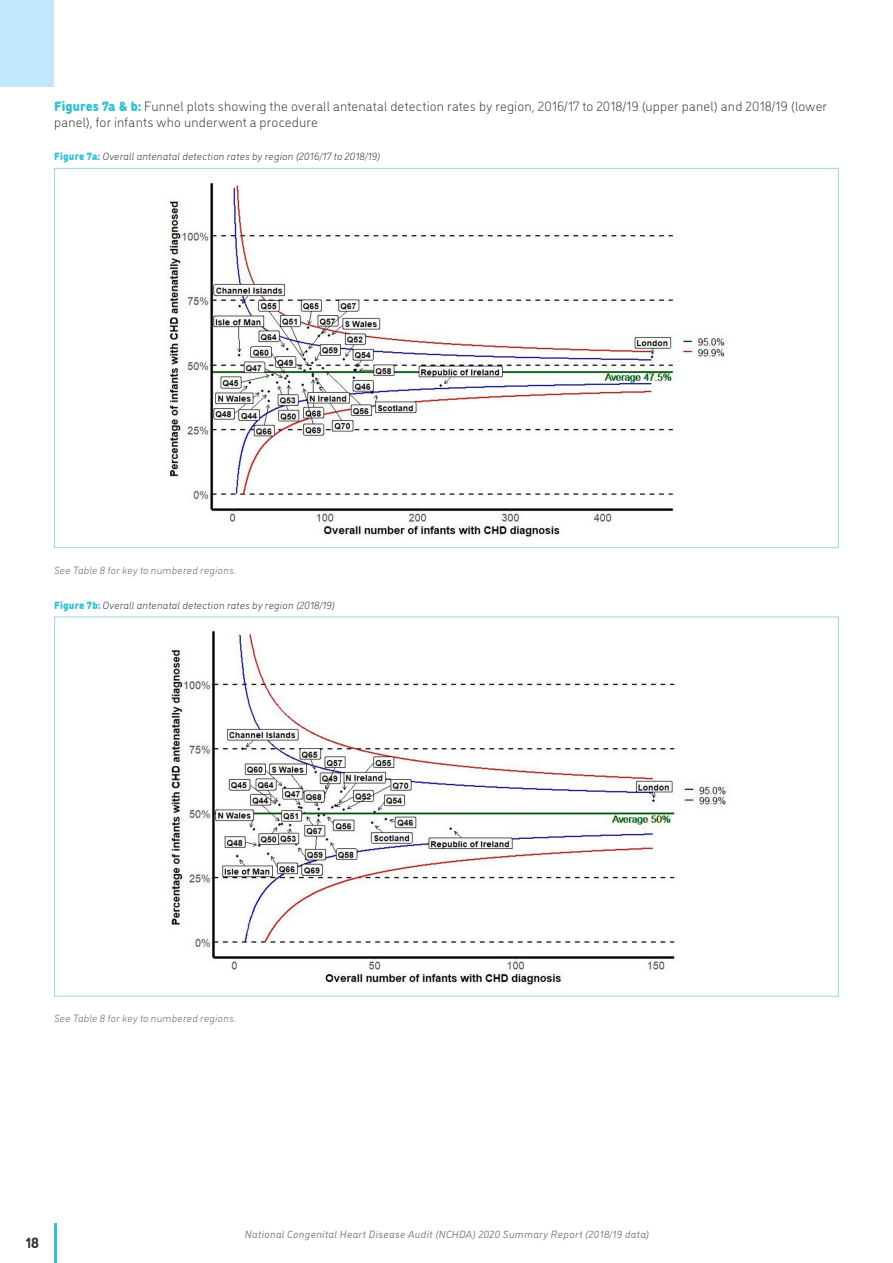
<style>
.page{position:relative;width:893px;height:1263px;background:#fff}
.page>*{position:absolute;margin:0;border:0;box-sizing:border-box;transform-origin:0 0}
.t1{font:700 15px "DI Nosaur";color:#363536}
.Figures{font:300 13.5px/16.5px "DI Nosaur";letter-spacing:.01em;color:#363536}
.Figures-2{font:italic 300 10.5px "DI Nosaur";letter-spacing:.02em;color:#363536}
.t2{font:italic 10.5px "DI Nosaur";letter-spacing:.035em;color:#7c7e81}
.Figures-3{font:italic 300 10.5px "DI Nosaur";letter-spacing:.02em;color:#646467}
.s1{font-weight:900;color:#32c0d2}
.s2{font-weight:900;font-style:normal;color:#32c0d2}
</style>
<div class="page">
<hr style="left:54px;top:1224px;width:2px;height:39px;background:#32c0d2">
<div style="left:0;top:0;width:54px;height:87px;background:#c1e8fa"></div>
<img style="left:166px;top:183px;width:559px;height:354px">
<img style="left:169px;top:631px;width:559px;height:356px">
<p class="Figures" style="left:54px;top:97px;width:775px"><span class="s1">Figures 7a &amp; b:</span> Funnel plots showing the overall antenatal detection rates by region, 2016/17 to 2018/19 (upper panel) and 2018/19 (lower panel), for infants who underwent a procedure</p>
<p class="Figures-2" style="left:54px;top:149px;width:328px"><span class="s2">Figure 7a:</span> Overall antenatal detection rates by region (2016/17 to 2018/19)</p>
<p class="Figures-3" style="left:54px;top:562px;width:184px">See Table 8 for key to numbered regions.</p>
<p class="Figures-2" style="left:54px;top:597px;width:283px"><span class="s2">Figure 7b:</span> Overall antenatal detection rates by region (2018/19)</p>
<p class="Figures-3" style="left:54px;top:1011px;width:184px">See Table 8 for key to numbered regions.</p>
<p class="t1" style="left:25px;top:1231px;width:15px">18</p>
<p class="t2" style="left:245px;top:1227px;width:406px">National Congenital Heart Disease Audit (NCHDA) 2020 Summary Report (2018/19 data)</p>
</div>
